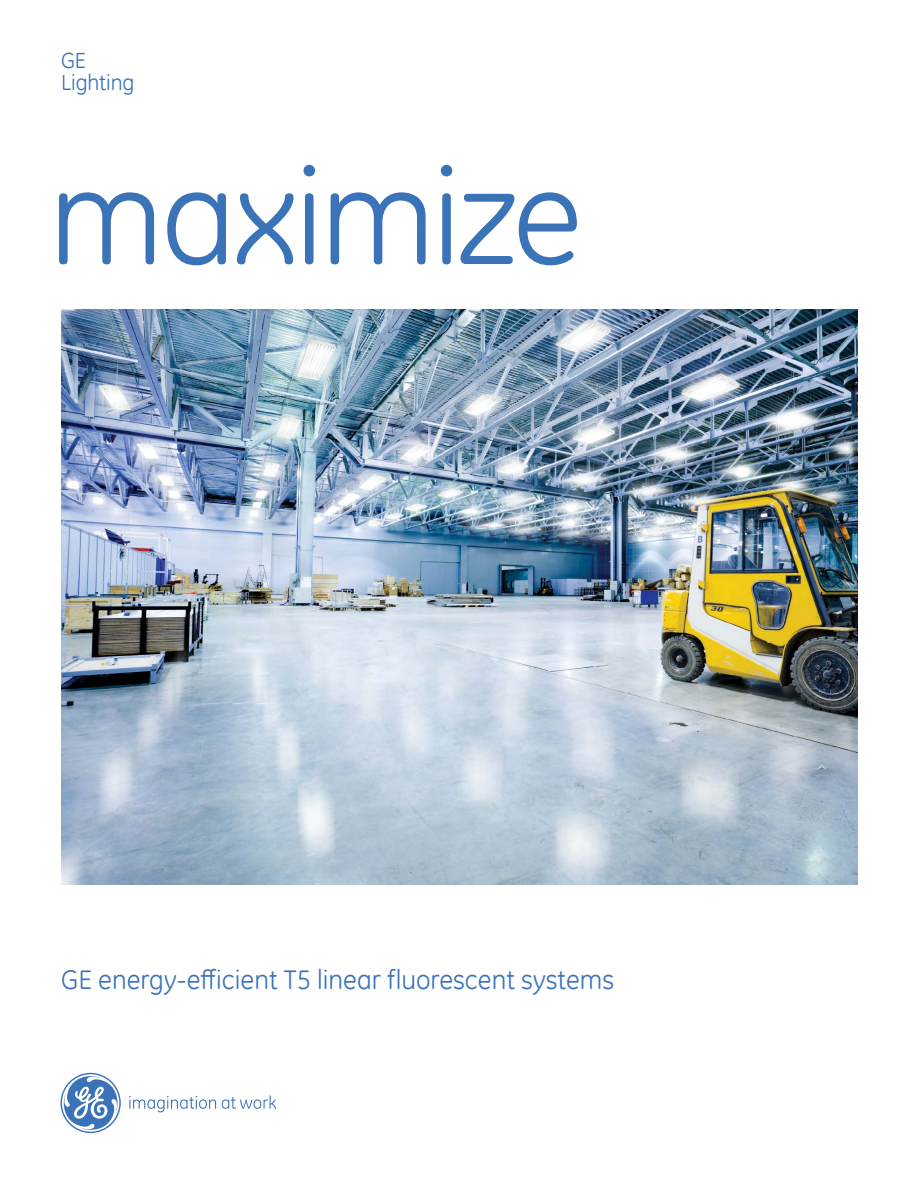
<style>
.page{position:relative;width:918px;height:1188px;background:#fff}
.page>*{position:absolute;margin:0;border:0;box-sizing:border-box;transform-origin:0 0}
.t1{font:137.7px "GE Inspira";letter-spacing:-.025em;color:#3b73b9}
.t2{font:27px "GE Inspira";color:#3b73b9}
.t3{font:21.9px/21.8px "GE Inspira";letter-spacing:-.005em;color:#3b73b9}
</style>
<div class="page">
<img style="left:61px;top:309px;width:797px;height:575px">
<svg style="left:129px;top:1096px;width:87px;height:16px"></svg>
<svg style="left:222px;top:1095px;width:54px;height:14px"></svg>
<svg style="left:61px;top:1073px;width:60px;height:60px"></svg>
<p class="t3" style="left:61px;top:49px;width:75px">GE<br>Lighting</p>
<h1 class="t1" style="left:49px;top:128px;width:535px">maximize</h1>
<p class="t2" style="left:61px;top:962px;width:555px">GE energy-efficient T5 linear fluorescent systems</p>
</div>
